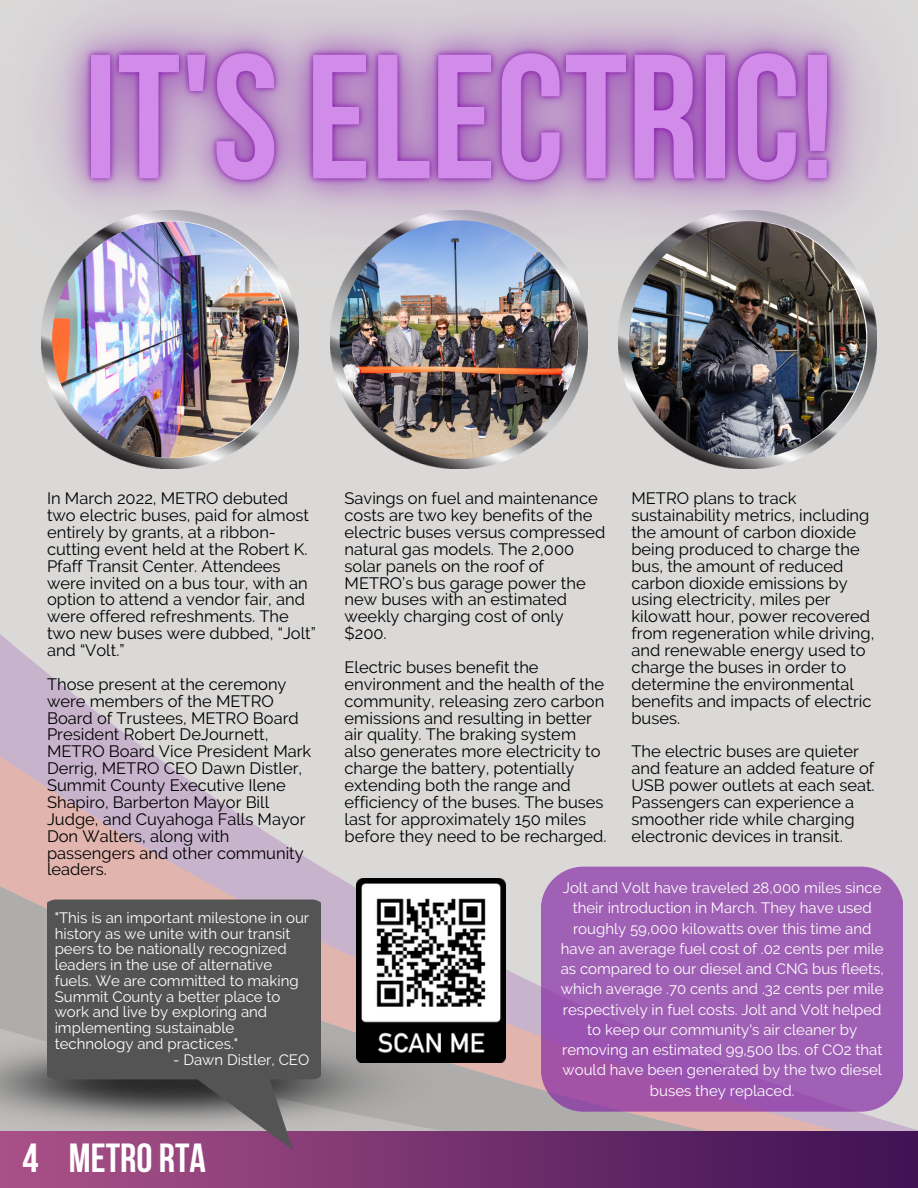
<style>
.page{position:relative;width:918px;height:1188px;background:#fff}
.page>*{position:absolute;margin:0;border:0;box-sizing:border-box;transform-origin:0 0}
.t1{font:700 40.5px "Bebas Neue";color:#fff}
.t2{font:16.5px/16.8px "Raleway";color:#000}
.t3{font:15px/20.2px "Raleway";color:#fff}
</style>
<div class="page">
<div style="left:0;top:427px;width:918px;height:332px;background:#dad9d8"></div>
<svg style="left:0;top:759px;width:918px;height:373px;background:#d2c6c9"></svg>
<img style="left:41px;top:418px;width:258px;height:50px">
<img style="left:52px;top:222px;width:236px;height:236px;border-radius:50%">
<img style="left:330px;top:418px;width:258px;height:50px">
<img style="left:340px;top:220px;width:238px;height:239px;border-radius:50%">
<img style="left:619px;top:418px;width:257px;height:50px">
<img style="left:629px;top:221px;width:237px;height:237px;border-radius:50%">
<img style="left:357px;top:879px;width:148px;height:183px">
<img style="left:0;top:1132px;width:918px;height:56px">
<img style="left:0;top:1027px;width:431px;height:113px">
<svg style="left:47px;top:900px;width:273px;height:250px;background:#605a5e"></svg>
<svg style="left:541px;top:867px;width:361px;height:245px;background:#a05fb3"></svg>
<img style="left:0;top:0;width:918px;height:418px">
<p class="t2" style="left:47px;top:490px;width:270px">In March 2022, METRO debuted two electric buses, paid for almost entirely by grants, at a ribbon&shy;cutting event held at the Robert K.<br>Pfaff Transit Center. Attendees were invited on a bus tour, with an option to attend a vendor fair, and were offered refreshments. The two new buses were dubbed, “Jolt” and “Volt.”</p>
<p class="t2" style="left:47px;top:676px;width:266px">Those present at the ceremony were members of the METRO<br>Board of Trustees, METRO Board<br>President Robert DeJournett,<br>METRO Board Vice President Mark<br>Derrig, METRO CEO Dawn Distler,<br>Summit County Executive Ilene<br>Shapiro, Barberton Mayor Bill<br>Judge, and Cuyahoga Falls Mayor<br>Don Walters, along with passengers and other community leaders.</p>
<p class="t3" style="left:55px;top:910px;width:256px;line-height:15.8px">"This is an important milestone in our history as we unite with our transit peers to be nationally recognized leaders in the use of alternative fuels. We are committed to making<br>Summit County a better place to work and live by exploring and implementing sustainable technology and practices."</p>
<p class="t3" style="left:173px;top:1049px;width:138px">- Dawn Distler, CEO</p>
<h1 class="t1" style="left:22px;top:1141px;width:185px">4 METRO RTA</h1>
<p class="t2" style="left:345px;top:490px;width:262px">Savings on fuel and maintenance costs are two key benefits of the electric buses versus compressed natural gas models. The 2,000 solar panels on the roof of<br>METRO’s bus garage power the new buses with an estimated weekly charging cost of only $200.</p>
<p class="t2" style="left:345px;top:659px;width:263px">Electric buses benefit the environment and the health of the community, releasing zero carbon emissions and resulting in better air quality. The braking system also generates more electricity to charge the battery, potentially extending both the range and efficiency of the buses. The buses last for approximately 150 miles before they need to be recharged.</p>
<p class="t2" style="left:631px;top:490px;width:245px">METRO plans to track sustainability metrics, including the amount of carbon dioxide being produced to charge the bus, the amount of reduced carbon dioxide emissions by using electricity, miles per kilowatt hour, power recovered from regeneration while driving, and renewable energy used to charge the buses in order to determine the environmental benefits and impacts of electric buses.</p>
<p class="t2" style="left:631px;top:743px;width:245px">The electric buses are quieter and feature an added feature of<br>USB power outlets at each seat.<br>Passengers can experience a smoother ride while charging electronic devices in transit.</p>
<p class="t3" style="left:561px;top:878px;width:325px;text-align:center">Jolt and Volt have traveled 28,000 miles since their introduction in March. They have used roughly 59,000 kilowatts over this time and have an average fuel cost of .02 cents per mile as compared to our diesel and CNG bus fleets, which average .70 cents and .32 cents per mile respectively in fuel costs. Jolt and Volt helped to keep our community's air cleaner by removing an estimated 99,500 lbs. of CO2 that would have been generated by the two diesel buses they replaced.</p>
</div>
